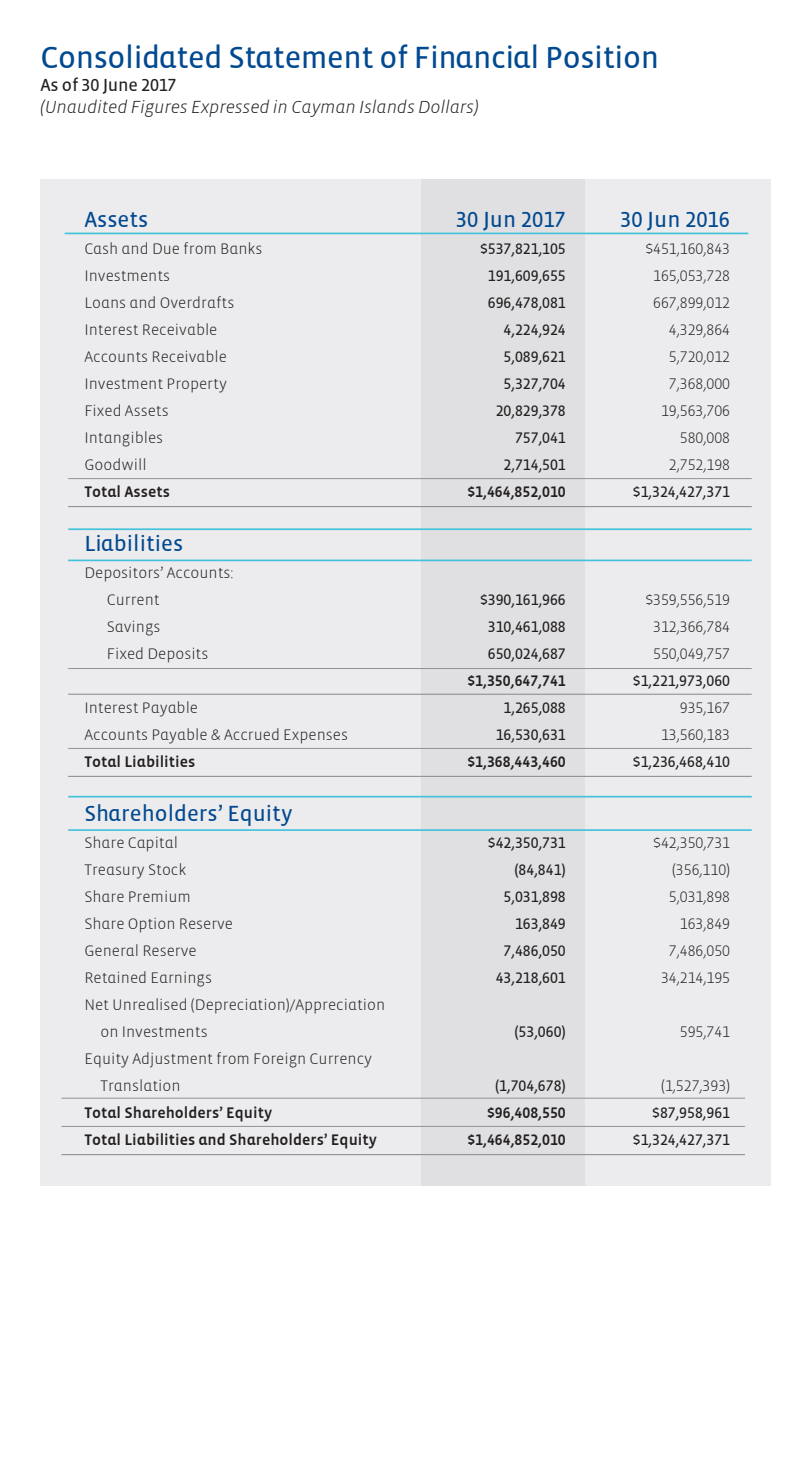
<style>
.page{position:relative;width:810px;height:1458px;background:#fff}
.page>*{position:absolute;margin:0;border:0;box-sizing:border-box;transform-origin:0 0}
.t1{font:31.5px "Vista Sans";letter-spacing:-.01em;color:#014990}
.t2{font:22.5px "Vista Sans";color:#014990}
.t3{font:italic 300 18px "Vista Sans";letter-spacing:-.01em;color:#231f20}
.t4{font:18px "Vista Sans";letter-spacing:-.01em;color:#231f20}
.t5{font:300 15.75px "Vista Sans";color:#231f20}
.t6{font:15.75px "Vista Sans";color:#231f20}
.t7{font:500 15.75px "Vista Sans";color:#231f20}
</style>
<div class="page">
<div style="left:40px;top:179px;width:731px;height:1006px;background:#ececee"></div>
<div style="left:422px;top:179px;width:163px;height:1006px;background:#e0e0e2"></div>
<hr style="left:65px;top:233px;width:683px;height:1px;background:#42c3dc">
<hr style="left:68px;top:668px;width:684px;height:1px;background:#919295">
<hr style="left:68px;top:748px;width:684px;height:1px;background:#919295">
<hr style="left:68px;top:478px;width:684px;height:1px;background:#919295">
<hr style="left:68px;top:694px;width:684px;height:1px;background:#919295">
<hr style="left:68px;top:776px;width:684px;height:1px;background:#919295">
<hr style="left:68px;top:506px;width:684px;height:1px;background:#919295">
<hr style="left:61px;top:1098px;width:684px;height:1px;background:#919295">
<hr style="left:61px;top:1126px;width:684px;height:1px;background:#919295">
<hr style="left:61px;top:1154px;width:684px;height:1px;background:#919295">
<hr style="left:68px;top:528px;width:684px;height:2px;background:#42c3dc">
<hr style="left:68px;top:796px;width:684px;height:2px;background:#42c3dc">
<hr style="left:68px;top:560px;width:684px;height:1px;background:#42c3dc">
<hr style="left:68px;top:829px;width:684px;height:2px;background:#42c3dc">
<p class="t1" style="left:40px;top:42px;width:620px">Consolidated Statement of Financial Position</p>
<p class="t4" style="left:40px;top:76px;width:138px">As of 30 June 2017</p>
<p class="t3" style="left:40px;top:98px;width:439px">(Unaudited Figures Expressed in Cayman Islands Dollars)</p>
<p class="t2" style="left:84px;top:208px;width:66px">Assets</p>
<p class="t2" style="left:456px;top:208px;width:111px">30 Jun 2017</p>
<p class="t2" style="left:620px;top:208px;width:111px">30 Jun 2016</p>
<p class="t5" style="left:84px;top:241px;width:180px">Cash and Due from Banks</p>
<p class="t6" style="left:480px;top:241px;width:87px">$537,821,105</p>
<p class="t5" style="left:645px;top:241px;width:86px">$451,160,843</p>
<p class="t5" style="left:84px;top:268px;width:87px">Investments</p>
<p class="t6" style="left:488px;top:268px;width:79px">191,609,655</p>
<p class="t5" style="left:653px;top:268px;width:78px">165,053,728</p>
<p class="t5" style="left:84px;top:295px;width:152px">Loans and Overdrafts</p>
<p class="t6" style="left:488px;top:295px;width:79px">696,478,081</p>
<p class="t5" style="left:653px;top:295px;width:78px">667,899,012</p>
<p class="t5" style="left:84px;top:322px;width:135px">Interest Receivable</p>
<p class="t6" style="left:504px;top:322px;width:64px">4,224,924</p>
<p class="t5" style="left:669px;top:322px;width:63px">4,329,864</p>
<p class="t5" style="left:84px;top:349px;width:144px">Accounts Receivable</p>
<p class="t6" style="left:504px;top:349px;width:64px">5,089,621</p>
<p class="t5" style="left:669px;top:349px;width:63px">5,720,012</p>
<p class="t5" style="left:84px;top:376px;width:144px">Investment Property</p>
<p class="t6" style="left:504px;top:376px;width:64px">5,327,704</p>
<p class="t5" style="left:669px;top:376px;width:63px">7,368,000</p>
<p class="t5" style="left:84px;top:403px;width:86px">Fixed Assets</p>
<p class="t6" style="left:496px;top:403px;width:72px">20,829,378</p>
<p class="t5" style="left:661px;top:403px;width:71px">19,563,706</p>
<p class="t5" style="left:84px;top:430px;width:80px">Intangibles</p>
<p class="t6" style="left:515px;top:430px;width:52px">757,041</p>
<p class="t5" style="left:680px;top:430px;width:52px">580,008</p>
<p class="t5" style="left:84px;top:457px;width:64px">Goodwill</p>
<p class="t6" style="left:504px;top:457px;width:64px">2,714,501</p>
<p class="t5" style="left:669px;top:457px;width:63px">2,752,198</p>
<p class="t7" style="left:84px;top:484px;width:87px">Total Assets</p>
<p class="t7" style="left:467px;top:484px;width:100px">$1,464,852,010</p>
<p class="t6" style="left:633px;top:484px;width:99px">$1,324,427,371</p>
<p class="t2" style="left:84px;top:532px;width:100px">Liabilities</p>
<p class="t5" style="left:84px;top:565px;width:151px">Depositors’ Accounts:</p>
<p class="t5" style="left:107px;top:592px;width:54px">Current</p>
<p class="t6" style="left:480px;top:592px;width:87px">$390,161,966</p>
<p class="t5" style="left:645px;top:592px;width:86px">$359,556,519</p>
<p class="t5" style="left:107px;top:619px;width:55px">Savings</p>
<p class="t6" style="left:488px;top:619px;width:79px">310,461,088</p>
<p class="t5" style="left:653px;top:619px;width:78px">312,366,784</p>
<p class="t5" style="left:107px;top:646px;width:103px">Fixed Deposits</p>
<p class="t6" style="left:488px;top:646px;width:79px">650,024,687</p>
<p class="t5" style="left:653px;top:646px;width:78px">550,049,757</p>
<p class="t7" style="left:467px;top:673px;width:100px">$1,350,647,741</p>
<p class="t6" style="left:633px;top:673px;width:99px">$1,221,973,060</p>
<p class="t5" style="left:84px;top:700px;width:115px">Interest Payable</p>
<p class="t6" style="left:504px;top:700px;width:64px">1,265,088</p>
<p class="t5" style="left:680px;top:700px;width:52px">935,167</p>
<p class="t5" style="left:84px;top:727px;width:265px">Accounts Payable &amp; Accrued Expenses</p>
<p class="t6" style="left:496px;top:727px;width:72px">16,530,631</p>
<p class="t5" style="left:661px;top:727px;width:71px">13,560,183</p>
<p class="t7" style="left:84px;top:754px;width:112px">Total Liabilities</p>
<p class="t7" style="left:467px;top:754px;width:100px">$1,368,443,460</p>
<p class="t6" style="left:633px;top:754px;width:99px">$1,236,468,410</p>
<p class="t2" style="left:84px;top:802px;width:210px">Shareholders’ Equity</p>
<p class="t5" style="left:84px;top:835px;width:95px">Share Capital</p>
<p class="t6" style="left:488px;top:835px;width:79px">$42,350,731</p>
<p class="t5" style="left:653px;top:835px;width:78px">$42,350,731</p>
<p class="t5" style="left:84px;top:862px;width:104px">Treasury Stock</p>
<p class="t6" style="left:514px;top:862px;width:53px">(84,841)</p>
<p class="t5" style="left:672px;top:862px;width:60px">(356,110)</p>
<p class="t5" style="left:84px;top:889px;width:108px">Share Premium</p>
<p class="t6" style="left:504px;top:889px;width:64px">5,031,898</p>
<p class="t5" style="left:669px;top:889px;width:63px">5,031,898</p>
<p class="t5" style="left:84px;top:916px;width:150px">Share Option Reserve</p>
<p class="t6" style="left:515px;top:916px;width:52px">163,849</p>
<p class="t5" style="left:680px;top:916px;width:52px">163,849</p>
<p class="t5" style="left:84px;top:943px;width:114px">General Reserve</p>
<p class="t6" style="left:504px;top:943px;width:64px">7,486,050</p>
<p class="t5" style="left:669px;top:943px;width:63px">7,486,050</p>
<p class="t5" style="left:84px;top:970px;width:129px">Retained Earnings</p>
<p class="t6" style="left:496px;top:970px;width:72px">43,218,601</p>
<p class="t5" style="left:661px;top:970px;width:71px">34,214,195</p>
<p class="t5" style="left:84px;top:997px;width:302px">Net Unrealised (Depreciation)/Appreciation</p>
<p class="t5" style="left:100px;top:1024px;width:109px">on Investments</p>
<p class="t6" style="left:514px;top:1024px;width:53px">(53,060)</p>
<p class="t5" style="left:680px;top:1024px;width:52px">595,741</p>
<p class="t5" style="left:84px;top:1051px;width:289px">Equity Adjustment from Foreign Currency</p>
<p class="t5" style="left:100px;top:1078px;width:82px">Translation</p>
<p class="t6" style="left:495px;top:1078px;width:72px">(1,704,678)</p>
<p class="t5" style="left:661px;top:1078px;width:70px">(1,527,393)</p>
<p class="t7" style="left:84px;top:1105px;width:189px">Total Shareholders’ Equity</p>
<p class="t7" style="left:487px;top:1105px;width:80px">$96,408,550</p>
<p class="t6" style="left:652px;top:1105px;width:79px">$87,958,961</p>
<p class="t7" style="left:84px;top:1132px;width:294px">Total Liabilities and Shareholders’ Equity</p>
<p class="t7" style="left:467px;top:1132px;width:100px">$1,464,852,010</p>
<p class="t6" style="left:633px;top:1132px;width:99px">$1,324,427,371</p>
</div>
